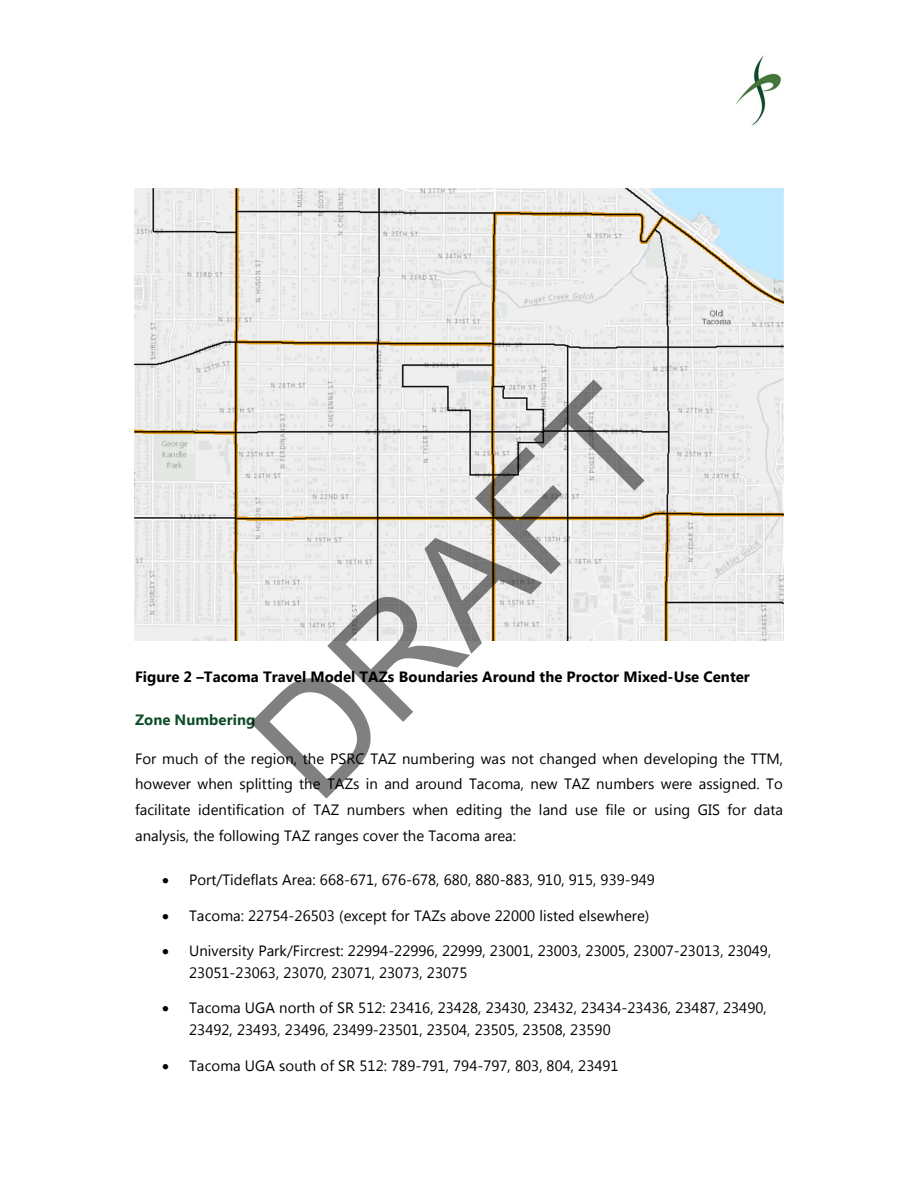
<style>
.page{position:relative;width:918px;height:1188px;background:#fff}
.page>*{position:absolute;margin:0;border:0;box-sizing:border-box;transform-origin:0 0}
.t1{font:150px "Arial";color:rgb(0 0 0/.5)}
.t2{font:15px/26px "Segoe UI";letter-spacing:.005em;color:#000}
.t3{font:700 15px "Segoe UI";letter-spacing:.005em;color:#000}
.t4{font:700 15px "Segoe UI";color:#0f4c29}
</style>
<div class="page">
<img style="left:736px;top:55px;width:45px;height:71px">
<img style="left:135px;top:189px;width:648px;height:451px">
<h1 class="t1" style="left:212px;top:700px;width:501px;rotate:-45deg">DRAFT</h1>
<p class="t3" style="left:135px;top:665px;width:616px">Figure 2 –Tacoma Travel Model TAZs Boundaries Around the Proctor Mixed-Use Center</p>
<p class="t4" style="left:135px;top:709px;width:122px">Zone Numbering</p>
<p class="t2" style="left:135px;top:744px;width:649px;text-align:justify">For much of the region, the PSRC TAZ numbering was not changed when developing the TTM, however when splitting the TAZs in and around Tacoma, new TAZ numbers were assigned. To facilitate identification of TAZ numbers when editing the land use file or using GIS for data analysis, the following TAZ ranges cover the Tacoma area:</p>
<p class="t2" style="left:162px;top:866px;width:494px">• Port/Tideflats Area: 668-671, 676-678, 680, 880-883, 910, 915, 939-949</p>
<p class="t2" style="left:162px;top:901px;width:489px">• Tacoma: 22754-26503 (except for TAZs above 22000 listed elsewhere)</p>
<p class="t2" style="left:189px;top:939px;width:584px;line-height:21.9px;text-indent:-27px">• University Park/Fircrest: 22994-22996, 22999, 23001, 23003, 23005, 23007-23013, 23049,<br>23051-23063, 23070, 23071, 23073, 23075</p>
<p class="t2" style="left:189px;top:996px;width:579px;line-height:21.9px;text-indent:-27px">• Tacoma UGA north of SR 512: 23416, 23428, 23430, 23432, 23434-23436, 23487, 23490,<br>23492, 23493, 23496, 23499-23501, 23504, 23505, 23508, 23590</p>
<p class="t2" style="left:162px;top:1052px;width:458px">• Tacoma UGA south of SR 512: 789-791, 794-797, 803, 804, 23491</p>
</div>
